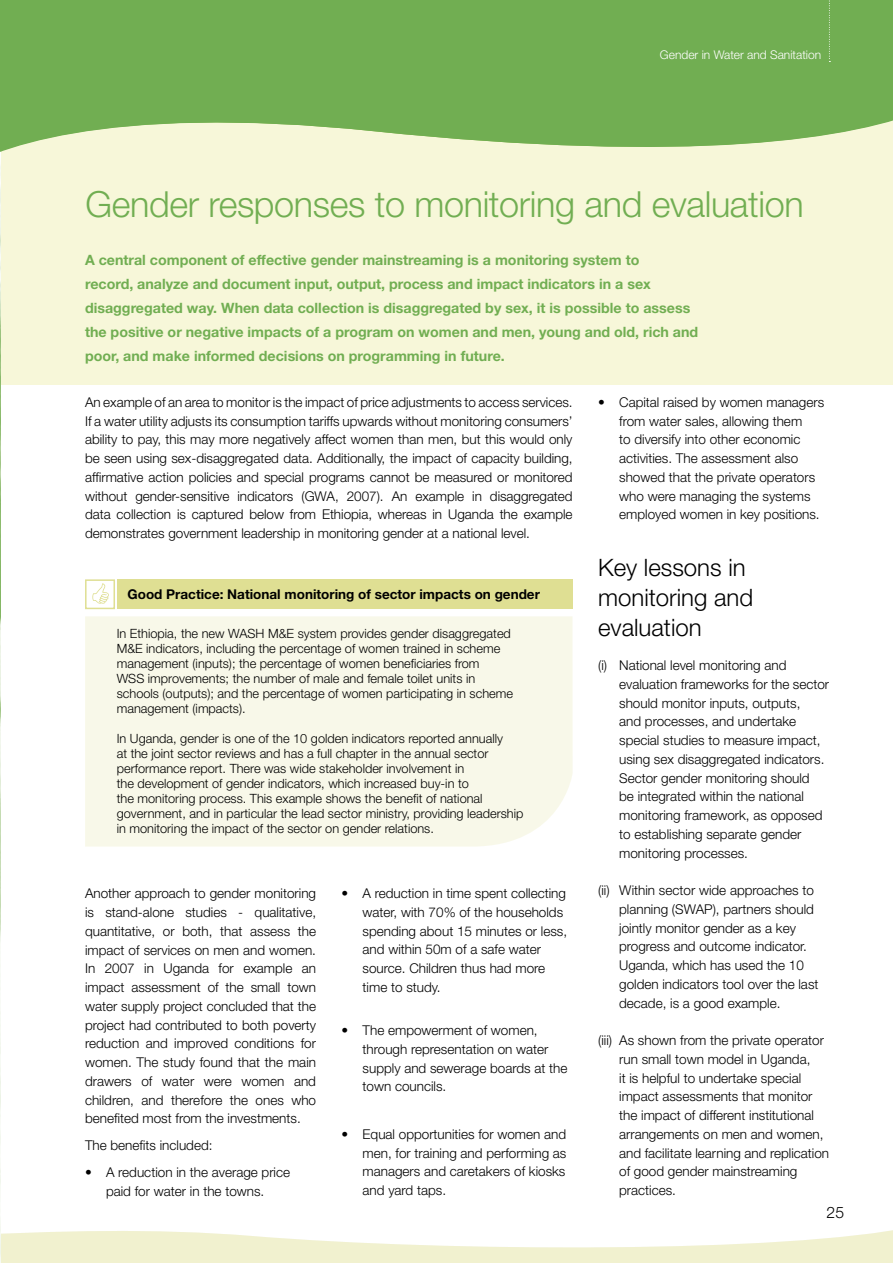
<style>
.page{position:relative;width:893px;height:1263px;background:#fff}
.page>*{position:absolute;margin:0;border:0;box-sizing:border-box;transform-origin:0 0}
.t1{font:300 36px "Helvetica Neue";letter-spacing:-.01em;color:#71ae52}
.t2{font:300 24px/30px "Helvetica Neue";color:#000}
.t3{font:300 15.75px "Helvetica Neue";color:#000}
.t4{font:700 14.25px/24px "Helvetica Neue";color:#71ae52}
.t5{font:300 13.5px/18.8px "Helvetica Neue";color:#000}
.t6{font:700 13.5px "Helvetica Neue";color:#000}
.t7{font:300 12.75px/15px "Helvetica Neue";color:#000}
.t8{font:300 12.75px "Helvetica Neue";color:#fff}
.t9{font:300 12px "Helvetica Neue";color:#fff}
</style>
<div class="page">
<svg style="left:1px;top:1230px;width:892px;height:33px;fill:#f1f1cf"></svg>
<img style="left:0;top:0;width:1px;height:1262px">
<div style="left:2px;top:0;width:891px;height:385px;background:#f7f7d9"></div>
<svg style="left:1px;top:0;width:892px;height:166px;fill:#71ae52"></svg>
<svg style="left:829px;top:0;width:1px;height:62px"></svg>
<div style="left:85px;top:616px;width:488px;height:231px;background:#f8f8e9"></div>
<div style="left:117px;top:579px;width:456px;height:30px;background:#dfdf93"></div>
<div style="left:85px;top:579px;width:30px;height:30px;border:2px solid #dfdf93"></div>
<svg style="left:92px;top:583px;width:17px;height:21px"></svg>
<p class="t9" style="left:660px;top:48px;width:163px">Gender in Water and Sanitation</p>
<p class="t8" style="left:650px;top:48px;width:173px">Gender in Water and Sanitation</p>
<h1 class="t1" style="left:85px;top:182px;width:720px">Gender responses to monitoring and evaluation</h1>
<p class="t4" style="left:85px;top:247px;width:615px">A central component of effective gender mainstreaming is a monitoring system to<br>record, analyze and document input, output, process and impact indicators in a sex disaggregated way. When data collection is disaggregated by sex, it is possible to assess the positive or negative impacts of a program on women and men, young and old, rich and poor, and make informed decisions on programming in future.</p>
<p class="t5" style="left:85px;top:392px;width:489px;text-align:justify">An example of an area to monitor is the impact of price adjustments to access services.<br>If a water utility adjusts its consumption tariffs upwards without monitoring consumers’ ability to pay, this may more negatively affect women than men, but this would only be seen using sex-disaggregated data. Additionally, the impact of capacity building, affirmative action policies and special programs cannot be measured or monitored without gender-sensitive indicators (GWA, 2007). An example in disaggregated data collection is captured below from Ethiopia, whereas in Uganda the example demonstrates government leadership in monitoring gender at a national level.</p>
<p class="t6" style="left:128px;top:586px;width:414px">Good Practice: National monitoring of sector impacts on gender</p>
<p class="t7" style="left:117px;top:625px;width:398px">In Ethiopia, the new WASH M&amp;E system provides gender disaggregated M&amp;E indicators, including the percentage of women trained in scheme management (inputs); the percentage of women beneficiaries from<br>WSS improvements; the number of male and female toilet units in schools (outputs); and the percentage of women participating in scheme management (impacts).</p>
<p class="t7" style="left:117px;top:730px;width:408px">In Uganda, gender is one of the 10 golden indicators reported annually<br>at the joint sector reviews and has a full chapter in the annual sector performance report. There was wide stakeholder involvement in<br>the development of gender indicators, which increased buy-in to<br>the monitoring process. This example shows the benefit of national government, and in particular the lead sector ministry, providing leadership in monitoring the impact of the sector on gender relations.</p>
<p class="t5" style="left:85px;top:884px;width:233px;text-align:justify">Another approach to gender monitoring is stand-alone studies - qualitative, quantitative, or both, that assess the impact of services on men and women.<br>In 2007 in Uganda for example an impact assessment of the small town water supply project concluded that the project had contributed to both poverty reduction and improved conditions for women. The study found that the main drawers of water were women and children, and therefore the ones who benefited most from the investments.</p>
<p class="t5" style="left:85px;top:1135px;width:129px">The benefits included:</p>
<p class="t5" style="left:85px;top:1163px;width:207px;text-align:center">• A reduction in the average price paid for water in the towns.</p>
<p class="t5" style="left:363px;top:884px;width:206px;text-indent:-21px">• A reduction in time spent collecting water, with 70% of the households spending about 15 minutes or less, and within 50m of a safe water source. Children thus had more time to study.</p>
<p class="t5" style="left:363px;top:1020px;width:206px;text-indent:-21px">• The empowerment of women, through representation on water supply and sewerage boards at the town councils.</p>
<p class="t5" style="left:363px;top:1124px;width:205px;text-align:justify;text-indent:-21px">• Equal opportunities for women and men, for training and performing as managers and caretakers of kiosks and yard taps.</p>
<p class="t5" style="left:619px;top:392px;width:207px;text-indent:-21px">• Capital raised by women managers from water sales, allowing them<br>to diversify into other economic activities. The assessment also showed that the private operators who were managing the systems employed women in key positions.</p>
<h2 class="t2" style="left:598px;top:552px;width:157px">Key lessons in monitoring and evaluation</h2>
<p class="t5" style="left:619px;top:656px;width:212px;text-indent:-21px">(i) National level monitoring and evaluation frameworks for the sector should monitor inputs, outputs,<br>and processes, and undertake special studies to measure impact, using sex disaggregated indicators.<br>Sector gender monitoring should<br>be integrated within the national monitoring framework, as opposed to establishing separate gender monitoring processes.</p>
<p class="t5" style="left:619px;top:881px;width:201px;text-indent:-21px">(ii) Within sector wide approaches to planning (SWAP), partners should jointly monitor gender as a key progress and outcome indicator.<br>Uganda, which has used the 10 golden indicators tool over the last decade, is a good example.</p>
<p class="t5" style="left:619px;top:1031px;width:212px;text-indent:-21px">(iii) As shown from the private operator run small town model in Uganda,<br>it is helpful to undertake special impact assessments that monitor the impact of different institutional arrangements on men and women, and facilitate learning and replication of good gender mainstreaming practices.</p>
<p class="t3" style="left:827px;top:1203px;width:19px">25</p>
</div>
